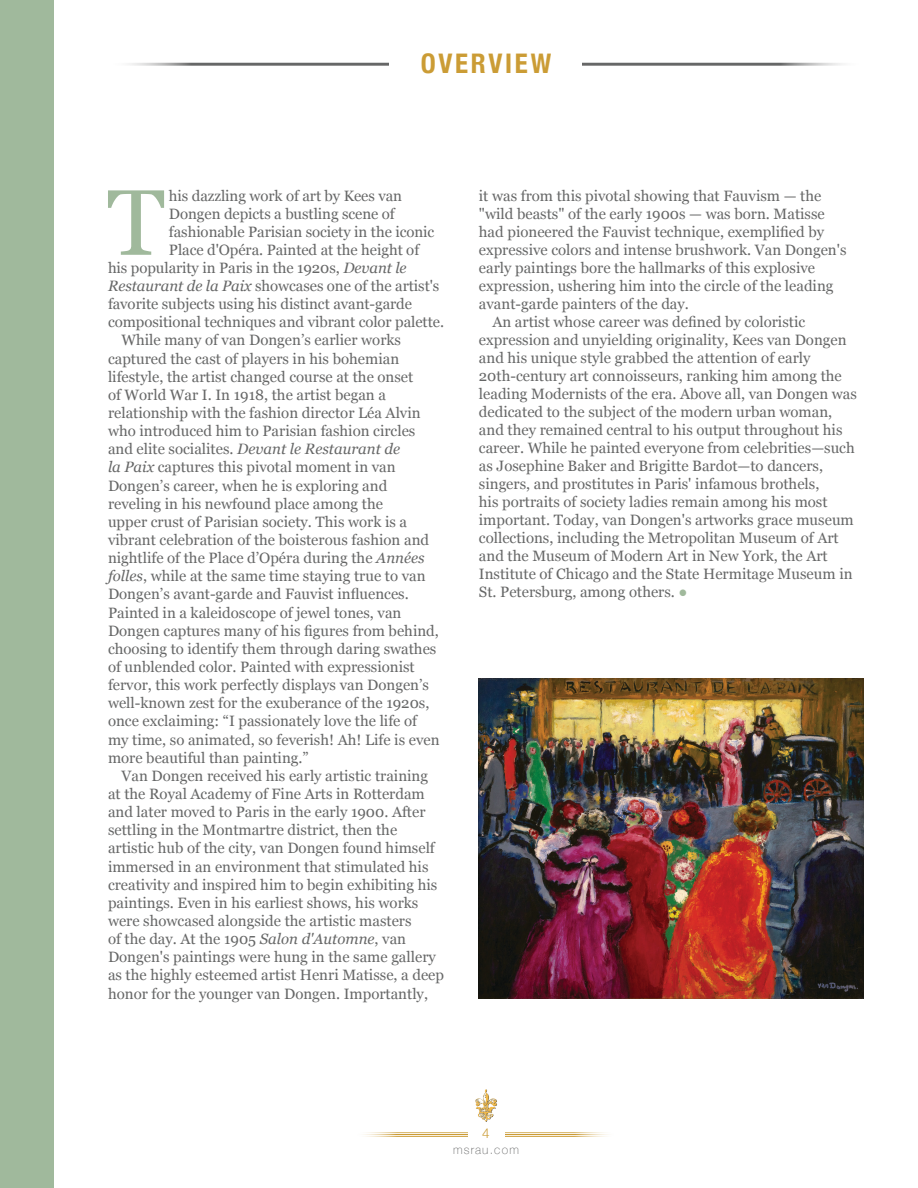
<style>
.page{position:relative;width:918px;height:1188px;background:#fff}
.page>*{position:absolute;margin:0;border:0;box-sizing:border-box;transform-origin:0 0}
.Body_Copy_WITH_Drop_Cap{font:93px "Georgia";color:#a0b99c}
.t1{font:700 condensed 27px "Helvetica Neue";letter-spacing:.1em;color:#cb9c35}
.Body_Copy_NO_Drop_Cap{font:15px/18.1px "Georgia";color:#666767}
.Body_Copy_WITH_Drop_Cap-2{font:15px "Georgia";letter-spacing:-.005em;color:#666767}
.t2{font:300 13.5px "Helvetica Neue";color:#cb9c35}
.t3{font:100 12px "Helvetica Neue";letter-spacing:.1em;color:#666767}
.s1{font-style:italic}
.s2{font-weight:700;color:#a0b99c}
</style>
<div class="page">
<svg style="left:378px;top:1133px;width:215px;height:3px"></svg>
<hr style="left:357px;top:1132px;width:258px;height:1px;background:#cb9c35">
<hr style="left:357px;top:1134px;width:258px;height:1px;background:#cb9c35">
<hr style="left:357px;top:1136px;width:258px;height:1px;background:#cb9c35">
<div style="left:468px;top:1124px;width:36px;height:15px;background:#fff"></div>
<img style="left:475px;top:1089px;width:22px;height:32px">
<div style="left:0;top:0;width:54px;height:1188px;background:#a0b99c"></div>
<hr style="left:108px;top:63px;width:756px;height:3px;background:#666767">
<div style="left:390px;top:37px;width:192px;height:55px;background:#fff"></div>
<img style="left:479px;top:679px;width:385px;height:320px">
<p class="t1" style="left:421px;top:41px;width:132px">OVERVIEW</p>
<p class="Body_Copy_WITH_Drop_Cap" style="left:107px;top:155px;width:59px">T</p>
<p class="Body_Copy_WITH_Drop_Cap-2" style="left:169px;top:185px;width:235px">his dazzling work of art by Kees van</p>
<p class="Body_Copy_WITH_Drop_Cap-2" style="left:169px;top:203px;width:227px">Dongen depicts a bustling scene of</p>
<p class="Body_Copy_WITH_Drop_Cap-2" style="left:169px;top:221px;width:267px">fashionable Parisian society in the iconic</p>
<p class="Body_Copy_WITH_Drop_Cap-2" style="left:169px;top:239px;width:252px">Place d'Opéra. Painted at the height of</p>
<p class="Body_Copy_WITH_Drop_Cap-2" style="left:108px;top:257px;width:300px">his popularity in Paris in the 1920s, <span class="s1">Devant le</span></p>
<p class="Body_Copy_WITH_Drop_Cap-2" style="left:108px;top:275px;width:333px"><span class="s1">Restaurant de la Paix</span> showcases one of the artist's</p>
<p class="Body_Copy_WITH_Drop_Cap-2" style="left:108px;top:293px;width:306px">favorite subjects using his distinct avant-garde</p>
<p class="Body_Copy_WITH_Drop_Cap-2" style="left:108px;top:311px;width:338px">compositional techniques and vibrant color palette.</p>
<p class="Body_Copy_NO_Drop_Cap" style="left:108px;top:331px;width:333px;text-indent:14px">While many of van Dongen’s earlier works captured the cast of players in his bohemian lifestyle, the artist changed course at the onset<br>of World War I. In 1918, the artist began a relationship with the fashion director Léa Alvin who introduced him to Parisian fashion circles and elite socialites. <span class="s1">Devant le Restaurant de<br>la Paix</span> captures this pivotal moment in van Dongen’s career, when he is exploring and reveling in his newfound place among the<br>upper crust of Parisian society. This work is a vibrant celebration of the boisterous fashion and nightlife of the Place d’Opéra during the <span class="s1">Années folles</span>, while at the same time staying true to van Dongen’s avant-garde and Fauvist influences.<br>Painted in a kaleidoscope of jewel tones, van Dongen captures many of his figures from behind, choosing to identify them through daring swathes of unblended color. Painted with expressionist fervor, this work perfectly displays van Dongen’s well-known zest for the exuberance of the 1920s, once exclaiming: “I passionately love the life of my time, so animated, so feverish! Ah! Life is even more beautiful than painting.”</p>
<p class="Body_Copy_NO_Drop_Cap" style="left:108px;top:766px;width:338px;text-indent:14px">Van Dongen received his early artistic training at the Royal Academy of Fine Arts in Rotterdam and later moved to Paris in the early 1900. After settling in the Montmartre district, then the artistic hub of the city, van Dongen found himself immersed in an environment that stimulated his creativity and inspired him to begin exhibiting his paintings. Even in his earliest shows, his works were showcased alongside the artistic masters<br>of the day. At the 1905 <span class="s1">Salon d'Automne</span>, van Dongen's paintings were hung in the same gallery as the highly esteemed artist Henri Matisse, a deep honor for the younger van Dongen. Importantly,</p>
<p class="Body_Copy_NO_Drop_Cap" style="left:479px;top:186px;width:369px">it was from this pivotal showing that Fauvism — the "wild beasts" of the early 1900s — was born. Matisse had pioneered the Fauvist technique, exemplified by expressive colors and intense brushwork. Van Dongen's early paintings bore the hallmarks of this explosive expression, ushering him into the circle of the leading avant-garde painters of the day.</p>
<p class="Body_Copy_NO_Drop_Cap" style="left:479px;top:312px;width:379px;text-indent:14px">An artist whose career was defined by coloristic expression and unyielding originality, Kees van Dongen and his unique style grabbed the attention of early 20th-century art connoisseurs, ranking him among the leading Modernists of the era. Above all, van Dongen was dedicated to the subject of the modern urban woman, and they remained central to his output throughout his career. While he painted everyone from celebrities—such as Josephine Baker and Brigitte Bardot—to dancers, singers, and prostitutes in Paris' infamous brothels,<br>his portraits of society ladies remain among his most important. Today, van Dongen's artworks grace museum collections, including the Metropolitan Museum of Art and the Museum of Modern Art in New York, the Art Institute of Chicago and the State Hermitage Museum in St. Petersburg, among others. <span class="s2">●</span></p>
<p class="t2" style="left:482px;top:1122px;width:9px">4</p>
<p class="t3" style="left:453px;top:1141px;width:67px">msrau.com</p>
</div>
